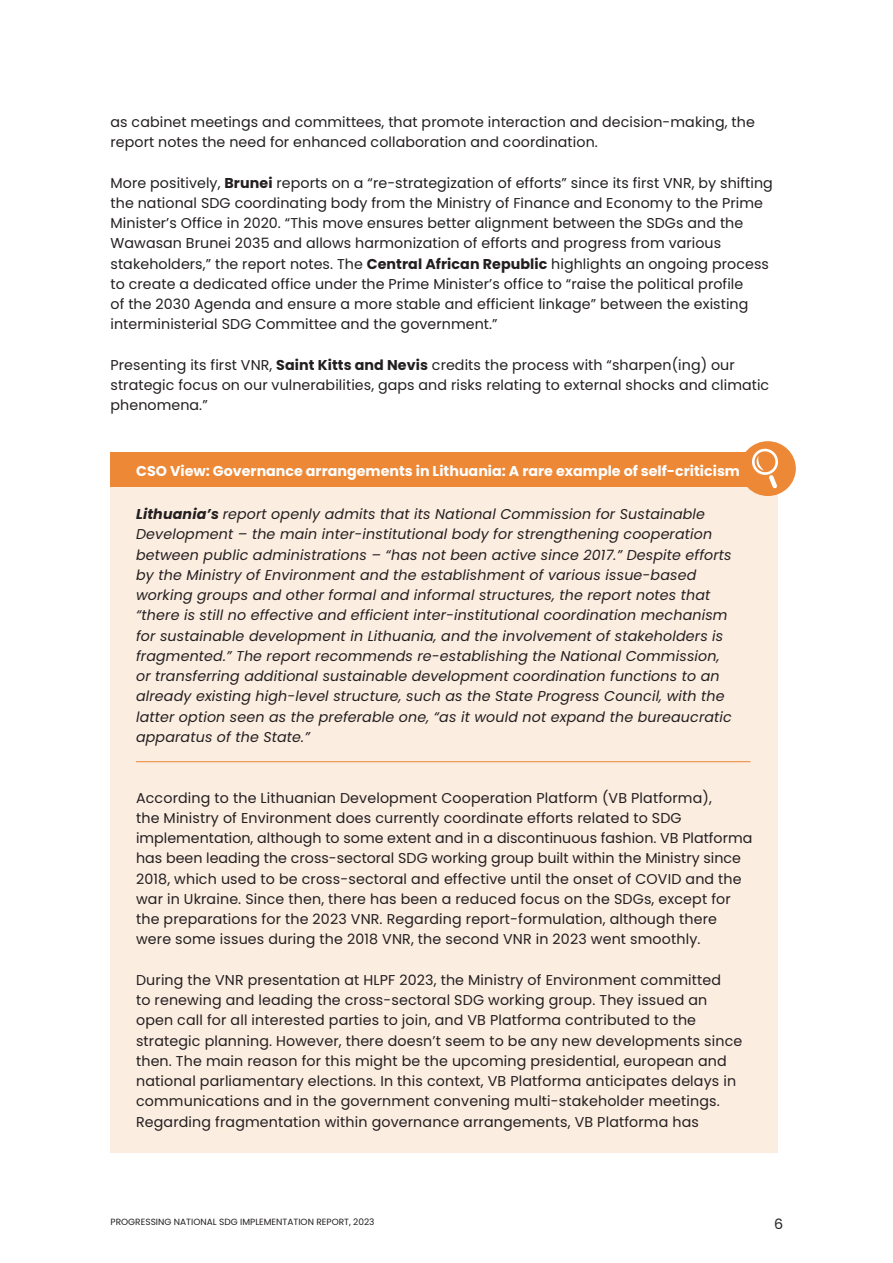
<style>
.page{position:relative;width:893px;height:1263px;background:#fff}
.page>*{position:absolute;margin:0;border:0;box-sizing:border-box;transform-origin:0 0}
.t1{font:14.25px/20.2px "Poppins Latin";letter-spacing:.005em;color:#231f20}
.t2{font:italic 14.25px/20.2px "Poppins Latin";letter-spacing:.01em;color:#231f20}
.t3{font:700 14.25px "Poppins Latin";color:#fff}
.t4{font:9px "Poppins Latin";color:#231f20}
.s1{font-weight:700}
</style>
<div class="page">
<div style="left:111px;top:453px;width:667px;height:699px;background:#fcede1"></div>
<hr style="left:136px;top:761px;width:614px;height:1px;background:#ed8836">
<div style="left:111px;top:453px;width:667px;height:34px;background:#ed8836"></div>
<div style="left:740px;top:441px;width:56px;height:55px;background:#ed8836;border-radius:50%"></div>
<svg style="left:751px;top:448px;width:27px;height:44px"></svg>
<p class="t1" style="left:111px;top:112px;width:646px">as cabinet meetings and committees, that promote interaction and decision-making, the report notes the need for enhanced collaboration and coordination.</p>
<p class="t1" style="left:111px;top:173px;width:664px">More positively, <span class="s1">Brunei</span> reports on a “re-strategization of efforts” since its first VNR, by shifting the national SDG coordinating body from the Ministry of Finance and Economy to the Prime Minister’s Office in 2020. “This move ensures better alignment between the SDGs and the Wawasan Brunei 2035 and allows harmonization of efforts and progress from various stakeholders,” the report notes. The <span class="s1">Central African Republic</span> highlights an ongoing process to create a dedicated office under the Prime Minister’s office to “raise the political profile<br>of the 2030 Agenda and ensure a more stable and efficient linkage” between the existing interministerial SDG Committee and the government.”</p>
<p class="t1" style="left:111px;top:355px;width:660px">Presenting its first VNR, <span class="s1">Saint Kitts and Nevis</span> credits the process with “sharpen(ing) our strategic focus on our vulnerabilities, gaps and risks relating to external shocks and climatic phenomena.”</p>
<p class="t3" style="left:136px;top:461px;width:605px">CSO View: Governance arrangements in Lithuania: A rare example of self-criticism</p>
<p class="t2" style="left:136px;top:504px;width:597px"><span class="s1">Lithuania’s</span> report openly admits that its National Commission for Sustainable Development – the main inter-institutional body for strengthening cooperation between public administrations – “has not been active since 2017.” Despite efforts by the Ministry of Environment and the establishment of various issue-based working groups and other formal and informal structures, the report notes that “there is still no effective and efficient inter-institutional coordination mechanism for sustainable development in Lithuania, and the involvement of stakeholders is fragmented.” The report recommends re-establishing the National Commission, or transferring additional sustainable development coordination functions to an already existing high-level structure, such as the State Progress Council, with the latter option seen as the preferable one, “as it would not expand the bureaucratic apparatus of the State.”</p>
<p class="t1" style="left:136px;top:787px;width:618px">According to the Lithuanian Development Cooperation Platform (VB Platforma),<br>the Ministry of Environment does currently coordinate efforts related to SDG implementation, although to some extent and in a discontinuous fashion. VB Platforma has been leading the cross-sectoral SDG working group built within the Ministry since 2018, which used to be cross-sectoral and effective until the onset of COVID and the war in Ukraine. Since then, there has been a reduced focus on the SDGs, except for the preparations for the 2023 VNR. Regarding report-formulation, although there were some issues during the 2018 VNR, the second VNR in 2023 went smoothly.</p>
<p class="t1" style="left:136px;top:970px;width:608px">During the VNR presentation at HLPF 2023, the Ministry of Environment committed<br>to renewing and leading the cross-sectoral SDG working group. They issued an open call for all interested parties to join, and VB Platforma contributed to the strategic planning. However, there doesn’t seem to be any new developments since then. The main reason for this might be the upcoming presidential, european and national parliamentary elections. In this context, VB Platforma anticipates delays in communications and in the government convening multi-stakeholder meetings.</p>
<p class="t1" style="left:136px;top:1111px;width:564px">Regarding fragmentation within governance arrangements, VB Platforma has</p>
<p class="t4" style="left:111px;top:1216px;width:266px">PROGRESSING NATIONAL SDG IMPLEMENTATION REPORT, 2023</p>
<p class="t1" style="left:774px;top:1214px;width:11px">6</p>
</div>
